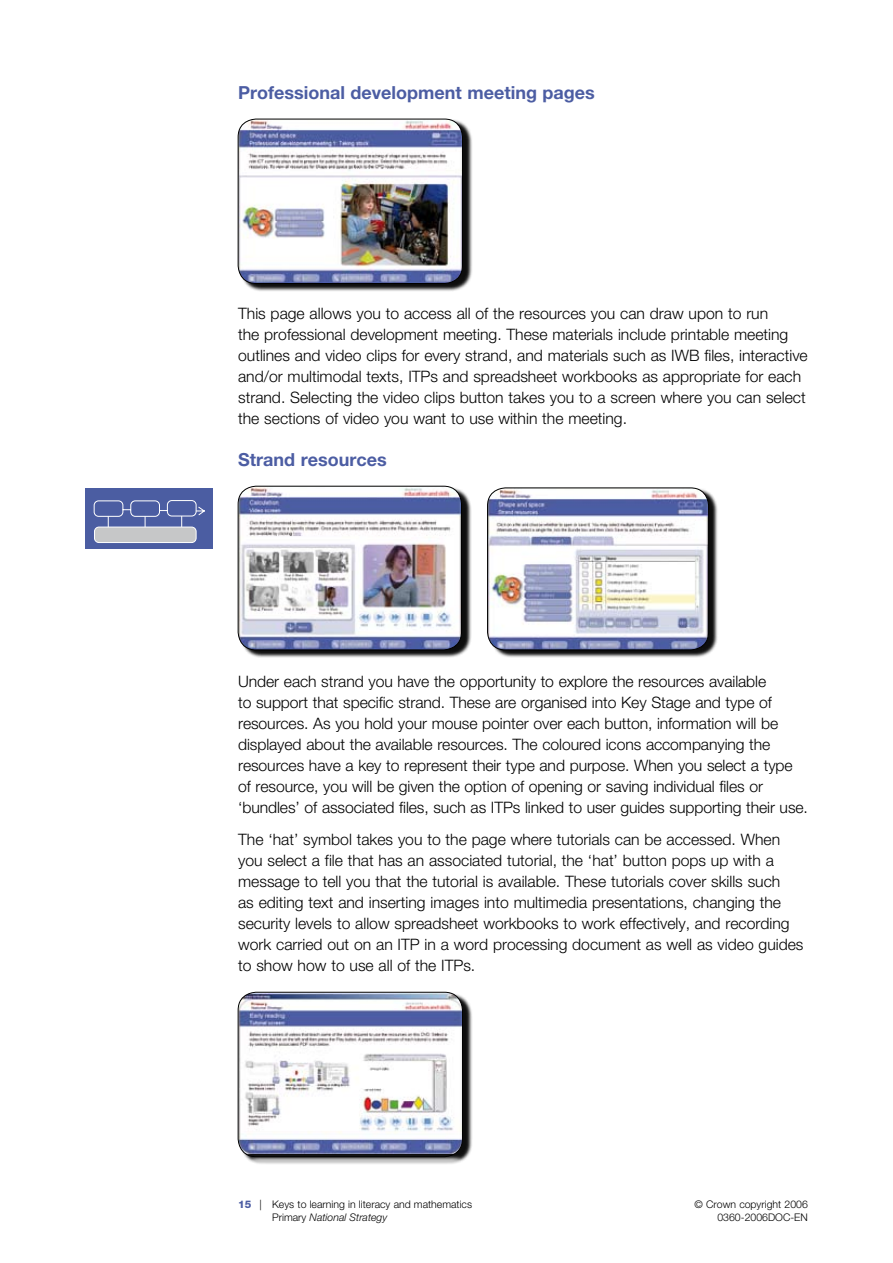
<style>
.page{position:relative;width:893px;height:1263px;background:#fff}
.page>*{position:absolute;margin:0;border:0;box-sizing:border-box;transform-origin:0 0}
.t1{font:700 18px "Helvetica Neue CE";color:#4c5da3}
.t2{font:300 15.75px/21px "Helvetica Neue CE";color:#000}
.t3{font:300 10.5px/13.5px "Helvetica Neue CE";color:#000}
.s1{font-weight:800;color:#4c5da3}
.s2{font-style:italic}
</style>
<div class="page">
<div style="left:240px;top:486px;width:232px;height:172px;background:#000;opacity:.95"></div>
<img style="left:238px;top:486px;width:223px;height:164px;border-radius:18px">
<div style="left:238px;top:486px;width:224px;height:164px;border:1px solid #000;border-radius:18px"></div>
<div style="left:489px;top:488px;width:230px;height:170px;background:#000;opacity:.95"></div>
<img style="left:488px;top:488px;width:221px;height:162px;border-radius:18px">
<div style="left:487px;top:487px;width:222px;height:163px;border:1px solid #000;border-radius:18px"></div>
<div style="left:240px;top:119px;width:233px;height:173px;background:#000;opacity:.95"></div>
<img style="left:238px;top:119px;width:224px;height:164px;border-radius:18px">
<div style="left:238px;top:119px;width:225px;height:165px;border:1px solid #000;border-radius:18px"></div>
<div style="left:240px;top:992px;width:233px;height:173px;background:#000;opacity:.95"></div>
<img style="left:238px;top:993px;width:224px;height:160px">
<div style="left:238px;top:992px;width:225px;height:165px;border:1px solid #000;border-radius:18px"></div>
<div style="left:85px;top:488px;width:128px;height:61px;background:#4b5da2"></div>
<svg style="left:93px;top:500px;width:112px;height:43px"></svg>
<p class="t1" style="left:238px;top:81px;width:358px">Professional development meeting pages</p>
<p class="t2" style="left:238px;top:303px;width:571px">This page allows you to access all of the resources you can draw upon to run<br>the professional development meeting. These materials include printable meeting outlines and video clips for every strand, and materials such as IWB files, interactive and/or multimodal texts, ITPs and spreadsheet workbooks as appropriate for each strand. Selecting the video clips button takes you to a screen where you can select the sections of video you want to use within the meeting.</p>
<p class="t1" style="left:238px;top:449px;width:150px">Strand resources</p>
<p class="t2" style="left:238px;top:671px;width:571px">Under each strand you have the opportunity to explore the resources available<br>to support that specific strand. These are organised into Key Stage and type of resources. As you hold your mouse pointer over each button, information will be displayed about the available resources. The coloured icons accompanying the resources have a key to represent their type and purpose. When you select a type of resource, you will be given the option of opening or saving individual files or ‘bundles’ of associated files, such as ITPs linked to user guides supporting their use.</p>
<p class="t2" style="left:238px;top:828px;width:567px">The ‘hat’ symbol takes you to the page where tutorials can be accessed. When you select a file that has an associated tutorial, the ‘hat’ button pops up with a message to tell you that the tutorial is available. These tutorials cover skills such<br>as editing text and inserting images into multimedia presentations, changing the security levels to allow spreadsheet workbooks to work effectively, and recording work carried out on an ITP in a word processing document as well as video guides to show how to use all of the ITPs.</p>
<p class="t3" style="left:272px;top:1197px;width:201px;text-indent:-34px"><span class="s1">15</span> <span class="s2">|</span> Keys to learning in literacy and mathematics<br>Primary <span class="s2">National Strategy</span></p>
<p class="t3" style="left:694px;top:1198px;width:115px;line-height:12.8px;text-align:right">© Crown copyright 2006<br>0360-2006DOC-EN</p>
</div>
